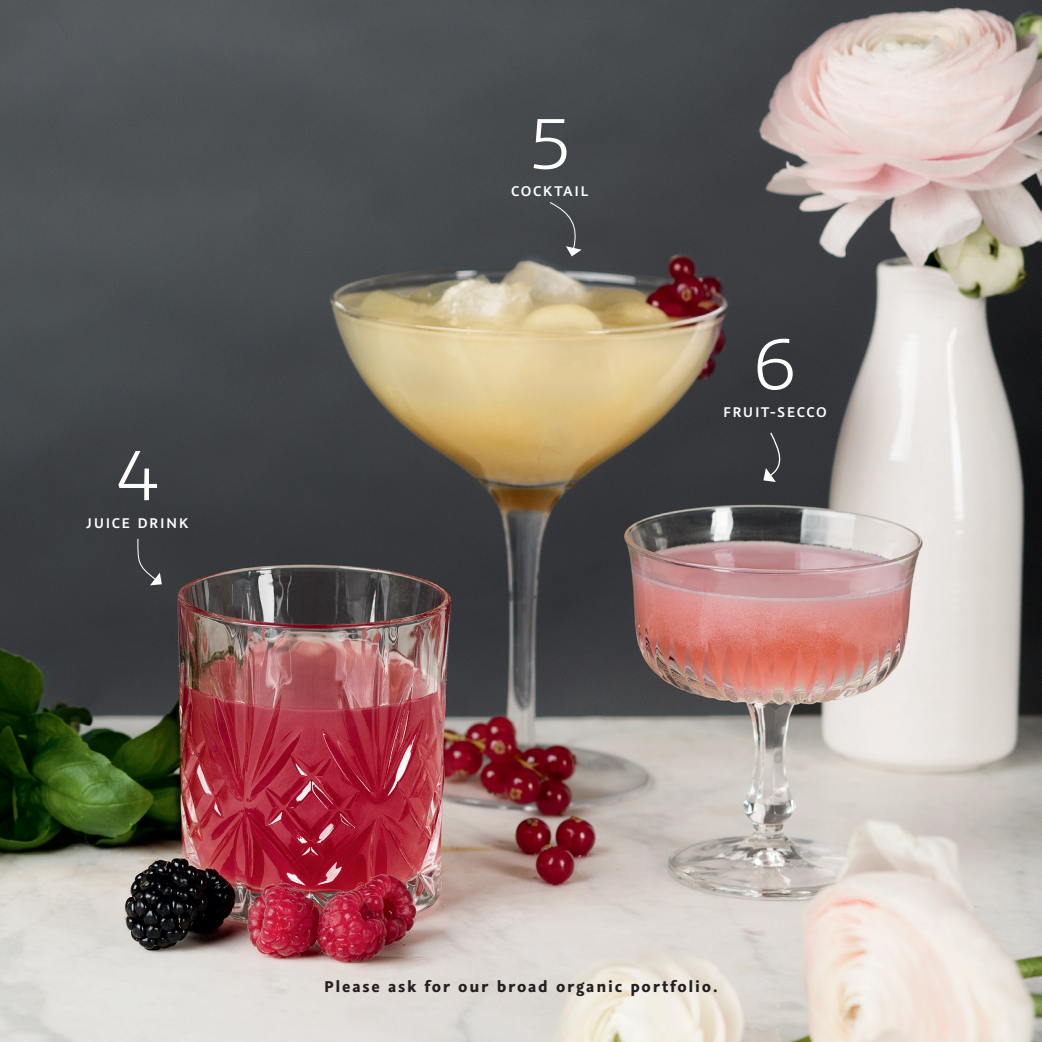
<style>
.page{position:relative;width:1042px;height:1042px;background:#fff}
.page>*{position:absolute;margin:0;border:0;box-sizing:border-box;transform-origin:0 0}
.t1{font:300 101.5px "Graublau Sans";color:#fff}
.t2{font:700 17.5px "Graublau Sans";letter-spacing:.1em;color:#231f20}
.t3{font:600 15.75px "Graublau Sans";letter-spacing:.105em;color:#fff}
</style>
<div class="page">
<img style="left:0;top:0;width:1042px;height:1042px">
<svg style="left:548px;top:201px;width:33px;height:55px;background:#4e5054"></svg>
<svg style="left:763px;top:431px;width:22px;height:51px"></svg>
<svg style="left:137px;top:538px;width:25px;height:47px"></svg>
<h1 class="t1" style="left:117px;top:410px;width:43px">4</h1>
<p class="t3" style="left:87px;top:513px;width:103px">JUICE DRINK</p>
<h1 class="t1" style="left:529px;top:79px;width:44px">5</h1>
<p class="t3" style="left:511px;top:181px;width:79px">COCKTAIL</p>
<h1 class="t1" style="left:751px;top:299px;width:49px">6</h1>
<p class="t3" style="left:723px;top:402px;width:105px">FRUIT-SECCO</p>
<p class="t2" style="left:324px;top:976px;width:395px">Please ask for our broad organic portfolio.</p>
</div>
